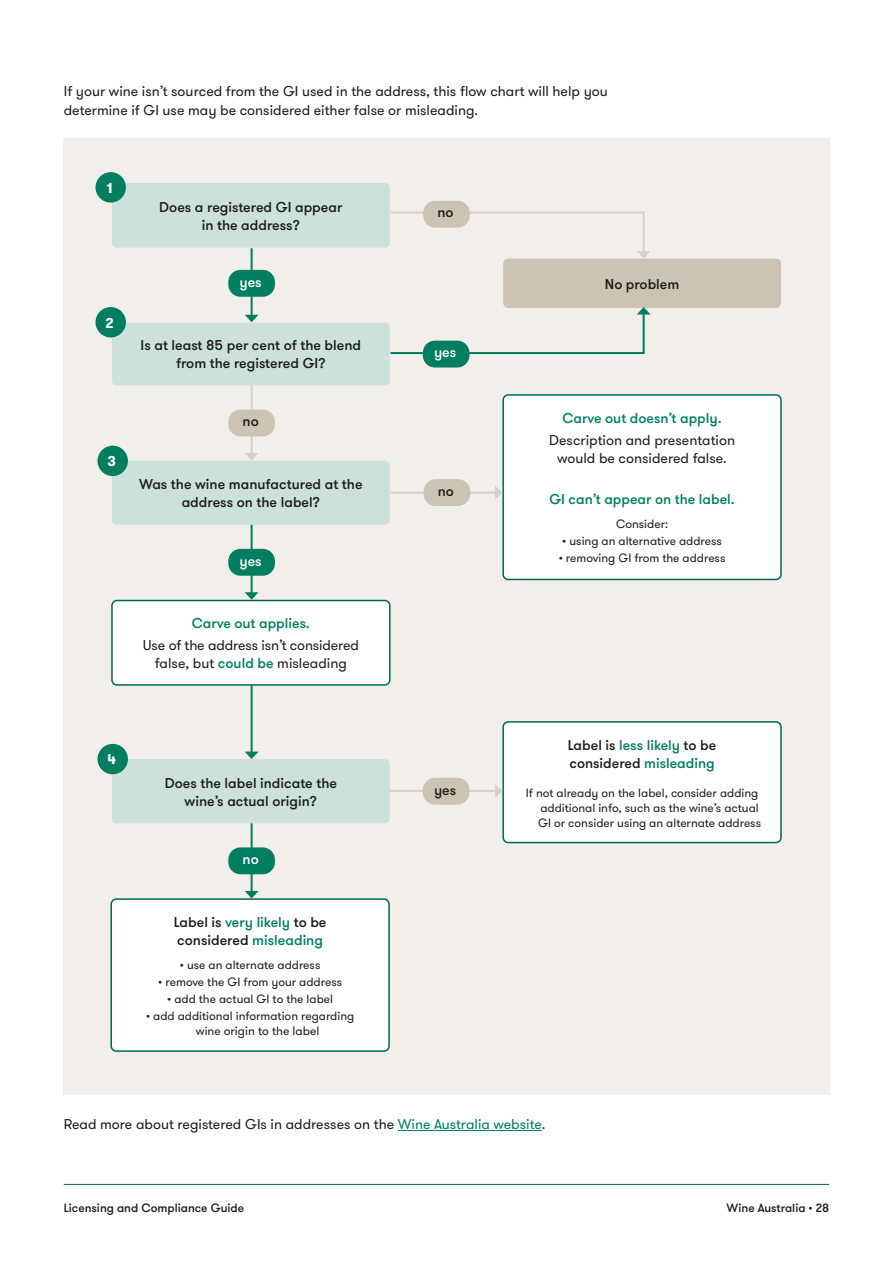
<style>
.page{position:relative;width:893px;height:1263px;background:#fff}
.page>*{position:absolute;margin:0;border:0;box-sizing:border-box;transform-origin:0 0}
.t1{font:14.25px/18px "GT Walsheim";color:#1d1d1b;text-align:center}
.t2{font:500 14.25px/18px "GT Walsheim";color:#1d1d1b;text-align:center}
.t3{font:500 14.25px "GT Walsheim";color:#007e5f}
.t4{font:500 14.25px "GT Walsheim";color:#fff}
.t5{font:700 14.25px "GT Walsheim";color:#fff}
.t6{font:12.15px "GT Walsheim";color:#1d1d1b}
.t7{font:12px/15px "GT Walsheim";color:#1d1d1b}
.t8{font:500 12px "GT Walsheim";color:#1d1d1b}
.s1{font-weight:500;color:#007e5f}
.s2{color:#007e5f}
.s3{font-size:12.15px}
.s4{font-size:12px}
</style>
<div class="page">
<hr style="left:64px;top:1184px;width:765px;height:1px;background:#00684e">
<div style="left:64px;top:138px;width:766px;height:957px;background:#f2efeb"></div>
<div style="left:112px;top:183px;width:278px;height:65px;background:#cce1dc;border-radius:5px"></div>
<div style="left:503px;top:259px;width:278px;height:49px;background:#cbc4b5;border-radius:5px"></div>
<div style="left:503px;top:395px;width:278px;height:184px;background:#fff;border-radius:5px"></div>
<div style="left:502px;top:394px;width:280px;height:186px;border:2px solid #00684e;border-radius:5px"></div>
<div style="left:503px;top:722px;width:278px;height:120px;background:#fff;border-radius:5px"></div>
<div style="left:502px;top:721px;width:280px;height:122px;border:2px solid #00684e;border-radius:5px"></div>
<div style="left:112px;top:323px;width:278px;height:62px;background:#cce1dc;border-radius:5px"></div>
<div style="left:112px;top:460px;width:278px;height:65px;background:#cce1dc;border-radius:5px"></div>
<div style="left:112px;top:759px;width:278px;height:64px;background:#cce1dc;border-radius:5px"></div>
<div style="left:111px;top:899px;width:278px;height:152px;background:#fff;border-radius:5px"></div>
<div style="left:110px;top:898px;width:280px;height:154px;border:2px solid #00684e;border-radius:5px"></div>
<div style="left:112px;top:600px;width:278px;height:85px;background:#fff;border-radius:5px"></div>
<div style="left:111px;top:600px;width:280px;height:86px;border:2px solid #00684e;border-radius:5px"></div>
<div style="left:95px;top:172px;width:31px;height:31px;background:#007e5f;border-radius:50%"></div>
<div style="left:95px;top:307px;width:31px;height:30px;background:#007e5f;border-radius:50%"></div>
<div style="left:98px;top:446px;width:30px;height:30px;background:#007e5f;border-radius:50%"></div>
<div style="left:98px;top:744px;width:30px;height:30px;background:#007e5f;border-radius:50%"></div>
<hr style="left:391px;top:492px;width:105px;height:2px;background:#d8d2c6">
<svg style="left:495px;top:486px;width:7px;height:13px"></svg>
<hr style="left:390px;top:790px;width:106px;height:2px;background:#d8d2c6">
<svg style="left:495px;top:784px;width:7px;height:14px"></svg>
<svg style="left:388px;top:307px;width:263px;height:48px"></svg>
<svg style="left:388px;top:211px;width:263px;height:48px"></svg>
<hr style="left:251px;top:248px;width:2px;height:68px;background:#007e5f">
<svg style="left:245px;top:315px;width:14px;height:7px"></svg>
<hr style="left:251px;top:385px;width:2px;height:69px;background:#d8d2c6">
<svg style="left:245px;top:453px;width:13px;height:7px"></svg>
<hr style="left:251px;top:525px;width:2px;height:69px;background:#007e5f">
<svg style="left:245px;top:592px;width:14px;height:8px"></svg>
<hr style="left:251px;top:685px;width:2px;height:68px;background:#007e5f">
<svg style="left:245px;top:752px;width:13px;height:7px"></svg>
<div style="left:228px;top:270px;width:47px;height:27px;background:#007e5f;border-radius:12px"></div>
<div style="left:423px;top:341px;width:46px;height:26px;background:#007e5f;border-radius:12px"></div>
<div style="left:228px;top:549px;width:47px;height:27px;background:#007e5f;border-radius:12px"></div>
<div style="left:423px;top:201px;width:47px;height:27px;background:#cbc4b5;border-radius:12px"></div>
<div style="left:424px;top:479px;width:46px;height:27px;background:#cbc4b5;border-radius:12px"></div>
<div style="left:228px;top:410px;width:47px;height:26px;background:#cbc4b5;border-radius:12px"></div>
<div style="left:423px;top:778px;width:46px;height:27px;background:#cbc4b5;border-radius:12px"></div>
<hr style="left:251px;top:823px;width:2px;height:69px;background:#007e5f">
<svg style="left:245px;top:891px;width:14px;height:7px"></svg>
<div style="left:228px;top:847px;width:47px;height:27px;background:#007e5f;border-radius:12px"></div>
<hr style="left:398px;top:1130px;width:144px;height:1px;background:#007e5f">
<p class="t1" style="left:64px;top:81px;width:546px;line-height:19.5px;text-align:left">If your wine isn’t sourced from the GI used in the address, this flow chart will help you determine if GI use may be considered either false or misleading.</p>
<p class="t5" style="left:107px;top:178px;width:7px">1</p>
<p class="t5" style="left:106px;top:313px;width:10px">2</p>
<p class="t5" style="left:107px;top:452px;width:10px">3</p>
<p class="t2" style="left:159px;top:198px;width:185px">Does a registered GI appear in the address?</p>
<p class="t4" style="left:240px;top:273px;width:24px">yes</p>
<p class="t2" style="left:141px;top:337px;width:222px">Is at least 85 per cent of the blend from the registered GI?</p>
<p class="t2" style="left:243px;top:413px;width:18px">no</p>
<p class="t2" style="left:139px;top:475px;width:225px">Was the wine manufactured at the address on the label?</p>
<p class="t4" style="left:240px;top:552px;width:24px">yes</p>
<p class="t3" style="left:192px;top:614px;width:120px">Carve out applies.</p>
<p class="t1" style="left:143px;top:636px;width:218px">Use of the address isn’t considered false, but <span class="s1">could be</span> misleading</p>
<p class="t5" style="left:107px;top:750px;width:10px">4</p>
<p class="t2" style="left:165px;top:774px;width:174px">Does the label indicate the wine’s actual origin?</p>
<p class="t4" style="left:243px;top:850px;width:18px">no</p>
<p class="t2" style="left:174px;top:914px;width:154px;text-align:left">Label is <span class="s2">very likely</span> to be considered <span class="s2">misleading</span></p>
<p class="t7" style="left:180px;top:957px;width:142px">• use an alternate address</p>
<p class="t7" style="left:158px;top:974px;width:186px"><span class="s3">• rem</span>ove the GI from your address</p>
<p class="t7" style="left:167px;top:991px;width:167px">• add the actual GI to the label</p>
<p class="t7" style="left:146px;top:1009px;width:210px">• add additional information regarding</p>
<p class="t6" style="left:196px;top:1023px;width:125px"><span class="s4">wine</span> origin to the label</p>
<p class="t2" style="left:437px;top:204px;width:18px">no</p>
<p class="t4" style="left:434px;top:343px;width:24px">yes</p>
<p class="t2" style="left:438px;top:482px;width:18px">no</p>
<p class="t2" style="left:434px;top:781px;width:24px">yes</p>
<p class="t2" style="left:605px;top:275px;width:76px">No problem</p>
<p class="t3" style="left:562px;top:409px;width:161px">Carve out doesn’t apply.</p>
<p class="t1" style="left:549px;top:432px;width:187px">Description and presentation would be considered false.</p>
<p class="t3" style="left:549px;top:490px;width:187px">GI can’t appear on the label.</p>
<p class="t7" style="left:616px;top:516px;width:54px">Consider:</p>
<p class="t7" style="left:562px;top:533px;width:161px">• using an alternative address</p>
<p class="t7" style="left:559px;top:551px;width:168px">• removing GI from the address</p>
<p class="t2" style="left:568px;top:736px;width:150px;text-align:left">Label is <span class="s2">less likely</span> to be considered <span class="s2">misleading</span></p>
<p class="t7" style="left:538px;top:785px;width:225px;text-indent:-12px">If not already on the label, consider adding additional info, such as the wine’s actual<br>GI or consider using an alternate address</p>
<p class="t1" style="left:64px;top:1115px;width:483px">Read more about registered GIs in addresses on the <span class="s2">Wine Australia website</span>.</p>
<p class="t8" style="left:64px;top:1200px;width:182px">Licensing and Compliance Guide</p>
<p class="t8" style="left:727px;top:1200px;width:104px">Wine Australia • 28</p>
</div>
